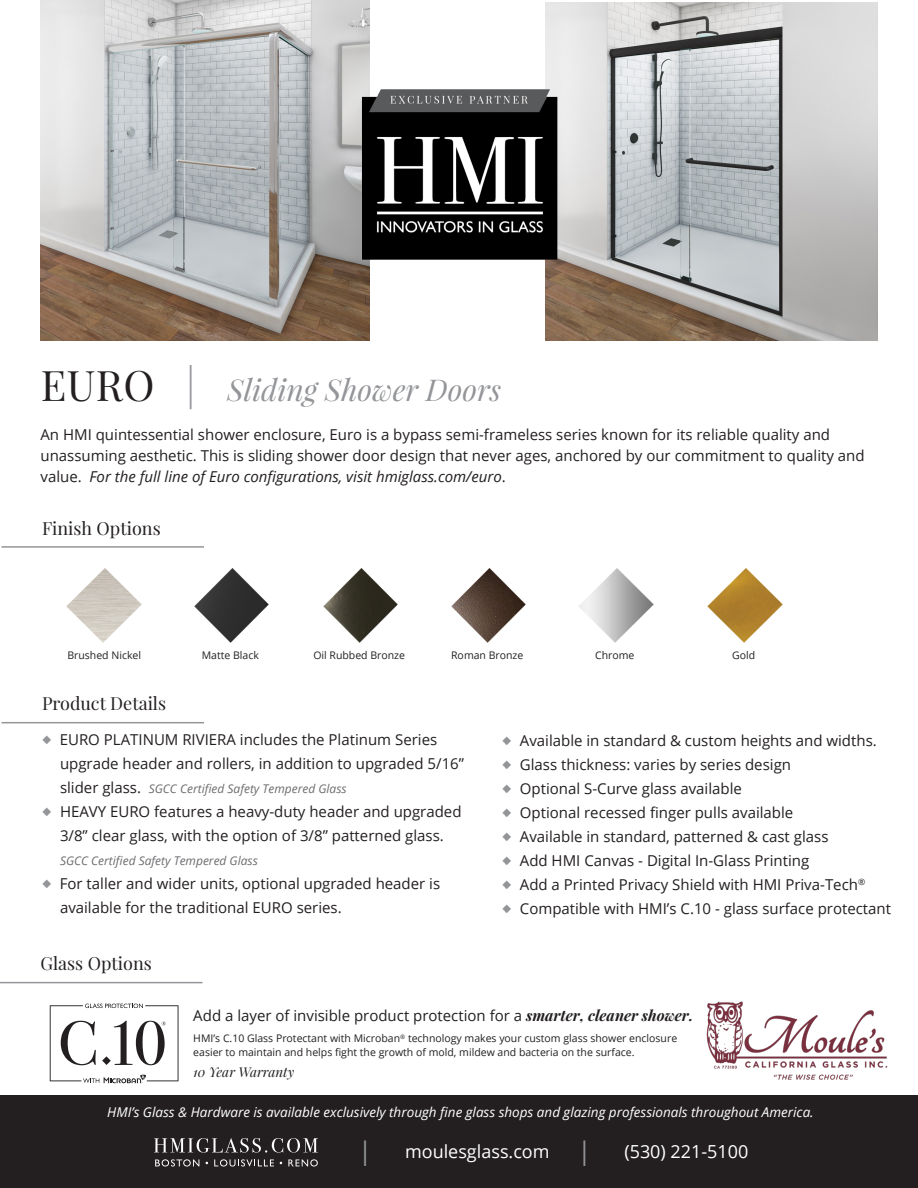
<style>
.page{position:relative;width:918px;height:1188px;background:#fff}
.page>*{position:absolute;margin:0;border:0;box-sizing:border-box;transform-origin:0 0}
.t1{font:italic 30px "Playfair Display";color:#939598}
.t2{font:25.5px "Open Sans";color:#939598}
.t3{font:18px "Playfair Display";color:#231f20}
.t4{font:18px "Open Sans";color:#fff}
.t5{font:15px/21px "Open Sans";color:#231f20}
.t6{font:italic 13.5px "Open Sans";color:#fff}
.t7{font:italic 13.5px "Playfair Display";color:#231f20}
.t8{font:italic 12px "Open Sans";color:#6c6d70}
.t9{font:10.5px/13.5px "Open Sans";color:#231f20}
.s1{font-style:normal;font-size:42px;color:#231f20}
.s2{font-style:normal;font-size:42px}
.s3{font-style:italic}
.s4{color:#939598}
.s5{font-style:normal;font-size:15px;color:#231f20}
.s6{font-family:"Playfair Display";font-weight:700;font-style:italic}
.s7{font-size:25.5px;color:#939598}
</style>
<div class="page">
<img style="left:545px;top:2px;width:333px;height:338px">
<img style="left:40px;top:0;width:330px;height:340px">
<hr style="left:2px;top:546px;width:202px;height:2px;background:#939598">
<hr style="left:2px;top:722px;width:202px;height:1px;background:#939598">
<hr style="left:0;top:982px;width:202px;height:1px;background:#939598">
<img style="left:67px;top:568px;width:74px;height:74px">
<img style="left:194px;top:568px;width:75px;height:74px">
<img style="left:323px;top:568px;width:75px;height:74px">
<img style="left:451px;top:568px;width:75px;height:74px">
<img style="left:579px;top:568px;width:74px;height:74px">
<img style="left:708px;top:568px;width:74px;height:74px">
<img style="left:362px;top:89px;width:195px;height:171px">
<div style="left:0;top:1095px;width:918px;height:93px;background:#231f20"></div>
<svg style="left:50px;top:1004px;width:129px;height:79px"></svg>
<svg style="left:154px;top:1138px;width:164px;height:15px"></svg>
<svg style="left:155px;top:1159px;width:44px;height:8px"></svg>
<svg style="left:214px;top:1159px;width:60px;height:8px"></svg>
<svg style="left:288px;top:1159px;width:30px;height:8px"></svg>
<img style="left:706px;top:1001px;width:182px;height:79px">
<p class="t1" style="left:41px;top:369px;width:462px"><span class="s1">EURO</span> <span class="s2">|</span> Sliding Shower Doors</p>
<p class="t5" style="left:40px;top:424px;width:826px">An HMI quintessential shower enclosure, Euro is a bypass semi-frameless series known for its reliable quality and unassuming aesthetic. This is sliding shower door design that never ages, anchored by our commitment to quality and value. <span class="s3">For the full line of Euro configurations, visit hmiglass.com/euro</span>.</p>
<p class="t3" style="left:42px;top:517px;width:120px">Finish Options</p>
<p class="t9" style="left:67px;top:648px;width:75px">Brushed Nickel</p>
<p class="t9" style="left:202px;top:648px;width:59px">Matte Black</p>
<p class="t9" style="left:313px;top:648px;width:93px">Oil Rubbed Bronze</p>
<p class="t9" style="left:451px;top:648px;width:74px">Roman Bronze</p>
<p class="t9" style="left:595px;top:648px;width:41px">Chrome</p>
<p class="t9" style="left:732px;top:648px;width:25px">Gold</p>
<p class="t3" style="left:42px;top:692px;width:126px">Product Details</p>
<p class="t5" style="left:42px;top:729px;width:397px"><span class="s4">◆</span> EURO PLATINUM RIVIERA includes the Platinum Series</p>
<p class="t5" style="left:60px;top:753px;width:406px">upgrade header and rollers, in addition to upgraded 5/16”</p>
<p class="t8" style="left:60px;top:781px;width:288px"><span class="s5">slider glass.</span> SGCC Certified Safety Tempered Glass</p>
<p class="t5" style="left:42px;top:801px;width:421px"><span class="s4">◆</span> HEAVY EURO features a heavy-duty header and upgraded</p>
<p class="t5" style="left:60px;top:825px;width:385px">3/8” clear glass, with the option of 3/8” patterned glass.</p>
<p class="t8" style="left:60px;top:853px;width:199px">SGCC Certified Safety Tempered Glass</p>
<p class="t5" style="left:42px;top:873px;width:400px"><span class="s4">◆</span> For taller and wider units, optional upgraded header is</p>
<p class="t5" style="left:60px;top:897px;width:283px">available for the traditional EURO series.</p>
<p class="t3" style="left:40px;top:952px;width:113px">Glass Options</p>
<p class="t5" style="left:502px;top:730px;width:376px"><span class="s4">◆</span> Available in standard &amp; custom heights and widths.</p>
<p class="t5" style="left:502px;top:754px;width:291px"><span class="s4">◆</span> Glass thickness: varies by series design</p>
<p class="t5" style="left:502px;top:778px;width:241px"><span class="s4">◆</span> Optional S-Curve glass available</p>
<p class="t5" style="left:502px;top:802px;width:293px"><span class="s4">◆</span> Optional recessed finger pulls available</p>
<p class="t5" style="left:502px;top:826px;width:328px"><span class="s4">◆</span> Available in standard, patterned &amp; cast glass</p>
<p class="t5" style="left:502px;top:850px;width:309px"><span class="s4">◆</span> Add HMI Canvas - Digital In-Glass Printing</p>
<p class="t5" style="left:502px;top:874px;width:365px"><span class="s4">◆</span> Add a Printed Privacy Shield with HMI Priva-Tech<sup>®</sup></p>
<p class="t5" style="left:502px;top:898px;width:391px"><span class="s4">◆</span> Compatible with HMI’s C.10 - glass surface protectant</p>
<p class="t5" style="left:193px;top:1005px;width:501px">Add a layer of invisible product protection for a <span class="s6">smarter, cleaner shower.</span></p>
<p class="t9" style="left:193px;top:1031px;width:485px">HMI’s C.10 Glass Protectant with Microban<sup>®</sup> technology makes your custom glass shower enclosure easier to maintain and helps fight the growth of mold, mildew and bacteria on the surface.</p>
<p class="t7" style="left:193px;top:1063px;width:102px">10 Year Warranty</p>
<p class="t6" style="left:107px;top:1103px;width:708px">HMI’s Glass &amp; Hardware is available exclusively through fine glass shops and glazing professionals throughout America.</p>
<p class="t2" style="left:358px;top:1133px;width:16px">|</p>
<p class="t4" style="left:405px;top:1139px;width:188px">moulesglass.com <span class="s7">|</span></p>
<p class="t4" style="left:624px;top:1139px;width:126px">(530) 221-5100</p>
</div>
